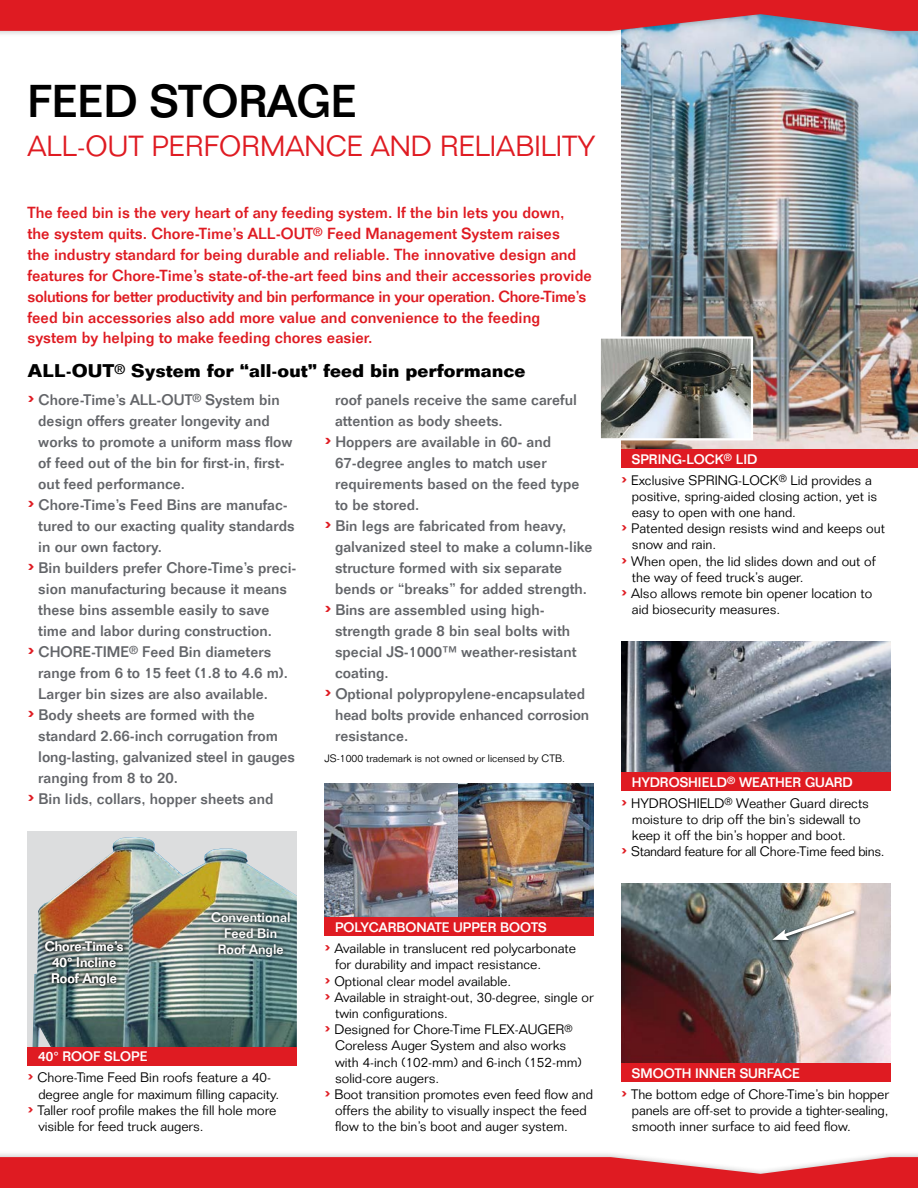
<style>
.page{position:relative;width:918px;height:1188px;background:#fff}
.page>*{position:absolute;margin:0;border:0;box-sizing:border-box;transform-origin:0 0}
.t1{font:500 45px "Folio Std";color:#000}
.t2{font:300 28.5px "Folio Std";color:#df1b22}
.t3{font:700 18px "Folio Std";color:#000}
.t4{font:500 15.75px/21px "Folio Std";color:#df1b22}
.t5{font:500 15px "Folio Std";color:#636569}
.t6{font:300 13.5px/21px "Folio Std";color:#000}
.t7{font:500 13.5px/16.2px "Folio Std";color:#fff;text-align:center}
.t8{font:300 13.5px "Folio Std";letter-spacing:-.025em;color:#000}
.t9{font:300 10.5px "Folio Std";color:#000}
.s1{font-size:26.25px;color:#df1b22}
.s2{font-weight:500;color:#fff}
.s3{font-weight:500;font-size:22.5px;color:#df1b22}
</style>
<div class="page">
<img style="left:324px;top:783px;width:135px;height:134px">
<img style="left:459px;top:783px;width:135px;height:134px">
<div style="left:324px;top:917px;width:270px;height:19px;background:#df1b22"></div>
<img style="left:621px;top:37px;width:297px;height:412px">
<img style="left:621px;top:641px;width:269px;height:131px">
<div style="left:28px;top:831px;width:269px;height:218px;background:#dcddde"></div>
<img style="left:32px;top:837px;width:265px;height:210px">
<svg style="left:206px;top:907px;width:88px;height:55px;background:#667c7b"></svg>
<div style="left:28px;top:1047px;width:269px;height:19px;background:#df1b22"></div>
<div style="left:621px;top:449px;width:297px;height:19px;background:#df1b22"></div>
<div style="left:621px;top:772px;width:269px;height:19px;background:#df1b22"></div>
<img style="left:602px;top:339px;width:148px;height:98px">
<div style="left:599px;top:336px;width:154px;height:104px;border:2px solid #fff"></div>
<img style="left:621px;top:884px;width:269px;height:180px">
<div style="left:621px;top:1064px;width:269px;height:18px;background:#df1b22"></div>
<div style="left:770px;top:908px;width:88px;height:37px;background:#000;opacity:.75"></div>
<svg style="left:772px;top:908px;width:84px;height:32px;background:#beb9b2"></svg>
<img style="left:40px;top:936px;width:88px;height:55px">
<div style="left:0;top:1151px;width:918px;height:37px;background:#000;opacity:.25"></div>
<svg style="left:0;top:1157px;width:918px;height:31px;background:#e02d34"></svg>
<div style="left:0;top:0;width:918px;height:37px;background:#000;opacity:.25"></div>
<svg style="left:0;top:0;width:918px;height:31px;background:#d72831"></svg>
<h1 class="t1" style="left:28px;top:75px;width:331px">FEED STORAGE</h1>
<h2 class="t2" style="left:28px;top:129px;width:570px">ALL-OUT PERFORMANCE AND RELIABILITY</h2>
<p class="t4" style="left:28px;top:201px;width:566px">The feed bin is the very heart of any feeding system. If the bin lets you down,<br>the system quits. Chore-Time’s ALL-OUT<sup>®</sup> Feed Management System raises<br>the industry standard for being durable and reliable. The innovative design and features for Chore-Time’s state-of-the-art feed bins and their accessories provide solutions for better productivity and bin performance in your operation. Chore-Time’s feed bin accessories also add more value and convenience to the feeding system by helping to make feeding chores easier.</p>
<h3 class="t3" style="left:28px;top:359px;width:500px">ALL-OUT<sup>®</sup> System for “all-out” feed bin performance</h3>
<p class="t5" style="left:28px;top:391px;width:254px"><span class="s1">›</span> Chore-Time’s ALL-OUT<sup>®</sup> System bin</p>
<p class="t5" style="left:38px;top:412px;width:233px">design offers greater longevity and</p>
<p class="t5" style="left:38px;top:433px;width:256px">works to promote a uniform mass flow</p>
<p class="t5" style="left:38px;top:454px;width:248px">of feed out of the bin for first-in, first-</p>
<p class="t5" style="left:38px;top:475px;width:148px">out feed performance.</p>
<p class="t5" style="left:28px;top:496px;width:262px"><span class="s1">›</span> Chore-Time’s Feed Bins are manufac-</p>
<p class="t5" style="left:38px;top:517px;width:258px">tured to our exacting quality standards</p>
<p class="t5" style="left:38px;top:538px;width:125px">in our own factory.</p>
<p class="t5" style="left:28px;top:559px;width:271px"><span class="s1">›</span> Bin builders prefer Chore-Time’s preci-</p>
<p class="t5" style="left:38px;top:580px;width:250px">sion manufacturing because it means</p>
<p class="t5" style="left:38px;top:601px;width:233px">these bins assemble easily to save</p>
<p class="t5" style="left:38px;top:622px;width:235px">time and labor during construction.</p>
<p class="t5" style="left:28px;top:643px;width:245px"><span class="s1">›</span> CHORE-TIME<sup>®</sup> Feed Bin diameters</p>
<p class="t5" style="left:38px;top:664px;width:251px">range from 6 to 15 feet (1.8 to 4.6 m).</p>
<p class="t5" style="left:38px;top:685px;width:231px">Larger bin sizes are also available.</p>
<p class="t5" style="left:28px;top:706px;width:229px"><span class="s1">›</span> Body sheets are formed with the</p>
<p class="t5" style="left:38px;top:727px;width:241px">standard 2.66-inch corrugation from</p>
<p class="t5" style="left:38px;top:748px;width:258px">long-lasting, galvanized steel in gauges</p>
<p class="t5" style="left:38px;top:769px;width:141px">ranging from 8 to 20.</p>
<p class="t5" style="left:28px;top:790px;width:247px"><span class="s1">›</span> Bin lids, collars, hopper sheets and</p>
<p class="t5" style="left:335px;top:391px;width:243px">roof panels receive the same careful</p>
<p class="t5" style="left:335px;top:412px;width:169px">attention as body sheets.</p>
<p class="t5" style="left:324px;top:433px;width:228px"><span class="s1">›</span> Hoppers are available in 60- and</p>
<p class="t5" style="left:335px;top:454px;width:213px">67-degree angles to match user</p>
<p class="t5" style="left:335px;top:475px;width:246px">requirements based on the feed type</p>
<p class="t5" style="left:335px;top:496px;width:86px">to be stored.</p>
<p class="t5" style="left:324px;top:517px;width:243px"><span class="s1">›</span> Bin legs are fabricated from heavy,</p>
<p class="t5" style="left:335px;top:538px;width:259px">galvanized steel to make a column-like</p>
<p class="t5" style="left:335px;top:559px;width:229px">structure formed with six separate</p>
<p class="t5" style="left:335px;top:580px;width:253px">bends or “breaks” for added strength.</p>
<p class="t5" style="left:324px;top:601px;width:222px"><span class="s1">›</span> Bins are assembled using high-</p>
<p class="t5" style="left:335px;top:622px;width:237px">strength grade 8 bin seal bolts with</p>
<p class="t5" style="left:335px;top:643px;width:243px">special JS-1000™ weather-resistant</p>
<p class="t5" style="left:335px;top:664px;width:55px">coating.</p>
<p class="t5" style="left:324px;top:685px;width:262px"><span class="s1">›</span> Optional polypropylene-encapsulated</p>
<p class="t5" style="left:335px;top:706px;width:256px">head bolts provide enhanced corrosion</p>
<p class="t5" style="left:335px;top:727px;width:75px">resistance.</p>
<p class="t9" style="left:324px;top:752px;width:242px">JS-1000 trademark is not owned or licensed by CTB.</p>
<p class="t7" style="left:45px;top:938px;width:80px">Chore-Time’s<br>40° Incline<br>Roof Angle</p>
<p class="t7" style="left:211px;top:909px;width:81px">Conventional<br>Feed Bin<br>Roof Angle</p>
<p class="t6" style="left:28px;top:1046px;width:245px;text-indent:11px"><span class="s2">40° ROOF SLOPE<br></span><span class="s3">›</span> Chore-Time Feed Bin roofs feature a 40-</p>
<p class="t6" style="left:38px;top:1083px;width:243px">degree angle for maximum filling capacity.</p>
<p class="t6" style="left:28px;top:1100px;width:251px"><span class="s3">›</span> Taller roof profile makes the fill hole more</p>
<p class="t6" style="left:38px;top:1116px;width:167px">visible for feed truck augers.</p>
<p class="t6" style="left:324px;top:917px;width:253px;text-indent:11px"><span class="s2">POLYCARBONATE UPPER BOOTS<br></span><span class="s3">›</span> Available in translucent red polycarbonate</p>
<p class="t6" style="left:335px;top:954px;width:208px">for durability and impact resistance.</p>
<p class="t6" style="left:324px;top:970px;width:188px"><span class="s3">›</span> Optional clear model available.</p>
<p class="t6" style="left:324px;top:987px;width:271px"><span class="s3">›</span> Available in straight-out, 30-degree, single or</p>
<p class="t6" style="left:335px;top:1003px;width:114px">twin configurations.</p>
<p class="t6" style="left:324px;top:1019px;width:250px"><span class="s3">›</span> Designed for Chore-Time FLEX-AUGER<sup>®</sup></p>
<p class="t6" style="left:335px;top:1035px;width:233px">Coreless Auger System and also works</p>
<p class="t6" style="left:335px;top:1051px;width:248px">with 4-inch (102-mm) and 6-inch (152-mm)</p>
<p class="t6" style="left:335px;top:1068px;width:106px">solid-core augers.</p>
<p class="t6" style="left:324px;top:1084px;width:270px"><span class="s3">›</span> Boot transition promotes even feed flow and</p>
<p class="t6" style="left:335px;top:1100px;width:253px">offers the ability to visually inspect the feed</p>
<p class="t6" style="left:335px;top:1116px;width:234px">flow to the bin’s boot and auger system.</p>
<p class="t6" style="left:621px;top:448px;width:252px;text-indent:11px"><span class="s2">SPRING-LOCK</span><sup>®</sup> <span class="s2">LID<br></span><span class="s3">›</span> Exclusive SPRING-LOCK<sup>®</sup> Lid provides a</p>
<p class="t6" style="left:632px;top:486px;width:247px">positive, spring-aided closing action, yet is</p>
<p class="t6" style="left:632px;top:502px;width:166px">easy to open with one hand.</p>
<p class="t6" style="left:621px;top:518px;width:265px"><span class="s3">›</span> Patented design resists wind and keeps out</p>
<p class="t6" style="left:632px;top:534px;width:86px">snow and rain.</p>
<p class="t6" style="left:621px;top:550px;width:256px"><span class="s3">›</span> When open, the lid slides down and out of</p>
<p class="t6" style="left:632px;top:567px;width:173px">the way of feed truck’s auger.</p>
<p class="t6" style="left:621px;top:583px;width:253px"><span class="s3">›</span> Also allows remote bin opener location to</p>
<p class="t6" style="left:632px;top:599px;width:150px">aid biosecurity measures.</p>
<p class="t6" style="left:621px;top:771px;width:249px;text-align:center"><span class="s2">HYDROSHIELD</span><sup>®</sup> <span class="s2">WEATHER GUARD<br></span><span class="s3">›</span> HYDROSHIELD<sup>®</sup> Weather Guard directs</p>
<p class="t6" style="left:632px;top:809px;width:230px">moisture to drip off the bin’s sidewall to</p>
<p class="t6" style="left:632px;top:825px;width:216px">keep it off the bin’s hopper and boot.</p>
<p class="t8" style="left:621px;top:843px;width:265px"><span class="s3">›</span> Standard feature for all Chore-Time feed bins.</p>
<p class="t6" style="left:621px;top:1063px;width:269px;text-indent:11px"><span class="s2">SMOOTH INNER SURFACE<br></span><span class="s3">›</span> The bottom edge of Chore-Time’s bin hopper</p>
<p class="t6" style="left:632px;top:1102px;width:258px;line-height:16.2px">panels are off-set to provide a tighter-sealing, smooth inner surface to aid feed flow.</p>
</div>
